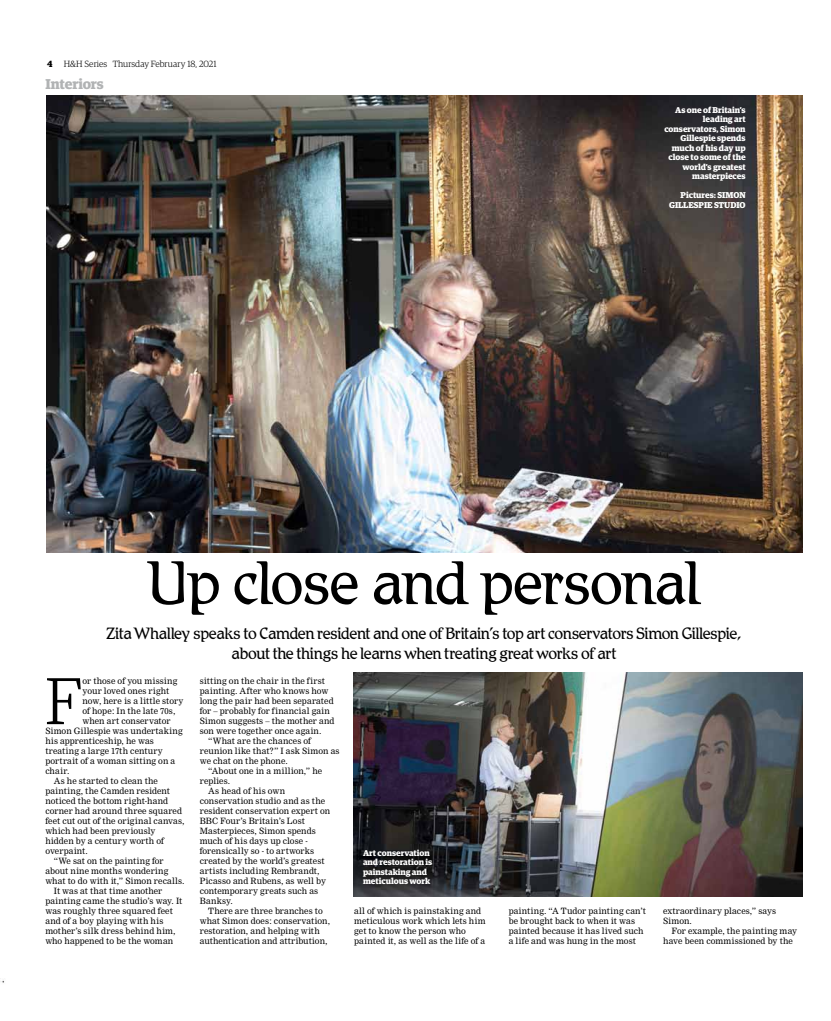
<style>
.page{position:relative;width:831px;height:1021px;background:#fff}
.page>*{position:absolute;margin:0;border:0;box-sizing:border-box;transform-origin:0 0}
.t1{font:300 66.2px "Guardian Egyp";color:#000}
.t2{font:300 60px "Romic";letter-spacing:-.025em;color:#000}
.t3{font:300 16px/20px "Romic";letter-spacing:-.03em;color:#000;text-align:center}
.t4{font:700 14.2px "Guardian Egyp";letter-spacing:-.01em;color:#b1b3b4}
.t5{font:300 9px "Guardian Egyp";color:#000}
.t6{font:8.5px/10px "Nimrod";letter-spacing:.01em;color:#000}
.t7{font:700 8.5px/9.5px "Guardian Egyp";letter-spacing:-.005em;color:#fff;text-align:right}
.s1{font-weight:700}
</style>
<div class="page">
<img style="left:46px;top:96px;width:756px;height:456px">
<img style="left:353px;top:672px;width:449px;height:224px">
<p class="t5" style="left:47px;top:58px;width:171px"><span class="s1">4</span> H&amp;H Series Thursday February 18, 2021</p>
<h3 class="t4" style="left:45px;top:73px;width:60px">Interiors</h3>
<p class="t7" style="left:664px;top:104px;width:83px">As one of Britain’s leading art conservators, Simon<br>Gillespie spends much of his day up close to some of the world’s greatest masterpieces</p>
<p class="t7" style="left:669px;top:190px;width:78px">Pictures: SIMON<br>GILLESPIE STUDIO</p>
<h2 class="t2" style="left:148px;top:546px;width:554px">Up close and personal</h2>
<h3 class="t3" style="left:106px;top:623px;width:637px">Zita Whalley speaks to Camden resident and one of Britain’s top art conservators Simon Gillespie, about the things he learns when treating great works of art</h3>
<h1 class="t1" style="left:45px;top:657px;width:39px">F</h1>
<p class="t6" style="left:82px;top:676px;width:96px">or those of you missing</p>
<p class="t6" style="left:82px;top:686px;width:88px">your loved ones right</p>
<p class="t6" style="left:82px;top:696px;width:103px">now, here is a little story</p>
<p class="t6" style="left:82px;top:706px;width:94px">of hope: In the late 70s,</p>
<p class="t6" style="left:82px;top:716px;width:90px">when art conservator</p>
<p class="t6" style="left:45px;top:726px;width:139px">Simon Gillespie was undertaking</p>
<p class="t6" style="left:45px;top:736px;width:110px">his apprenticeship, he was</p>
<p class="t6" style="left:45px;top:746px;width:119px">treating a large 17th century</p>
<p class="t6" style="left:45px;top:756px;width:131px">portrait of a woman sitting on a</p>
<p class="t6" style="left:45px;top:766px;width:26px">chair.</p>
<p class="t6" style="left:54px;top:776px;width:106px">As he started to clean the</p>
<p class="t6" style="left:45px;top:786px;width:126px">painting, the Camden resident</p>
<p class="t6" style="left:45px;top:796px;width:124px">noticed the bottom right-hand</p>
<p class="t6" style="left:45px;top:806px;width:138px">corner had around three squared</p>
<p class="t6" style="left:45px;top:816px;width:141px">feet cut out of the original canvas,</p>
<p class="t6" style="left:45px;top:826px;width:112px">which had been previously</p>
<p class="t6" style="left:45px;top:836px;width:120px">hidden by a century worth of</p>
<p class="t6" style="left:45px;top:846px;width:44px">overpaint.</p>
<p class="t6" style="left:54px;top:856px;width:111px">“We sat on the painting for</p>
<p class="t6" style="left:45px;top:866px;width:125px">about nine months wondering</p>
<p class="t6" style="left:45px;top:876px;width:141px">what to do with it,” Simon recalls.</p>
<p class="t6" style="left:54px;top:886px;width:110px">It was at that time another</p>
<p class="t6" style="left:45px;top:896px;width:138px">painting came the studio’s way. It</p>
<p class="t6" style="left:45px;top:906px;width:129px">was roughly three squared feet</p>
<p class="t6" style="left:45px;top:916px;width:119px">and of a boy playing with his</p>
<p class="t6" style="left:45px;top:926px;width:132px">mother’s silk dress behind him,</p>
<p class="t6" style="left:45px;top:936px;width:129px">who happened to be the woman</p>
<p class="t6" style="left:200px;top:676px;width:127px">sitting on the chair in the first</p>
<p class="t6" style="left:200px;top:686px;width:130px">painting. After who knows how</p>
<p class="t6" style="left:200px;top:696px;width:135px">long the pair had been separated</p>
<p class="t6" style="left:200px;top:706px;width:132px">for – probably for financial gain</p>
<p class="t6" style="left:200px;top:716px;width:136px">Simon suggests – the mother and</p>
<p class="t6" style="left:200px;top:726px;width:123px">son were together once again.</p>
<p class="t6" style="left:208px;top:736px;width:104px">“What are the chances of</p>
<p class="t6" style="left:200px;top:746px;width:141px">reunion like that?” I ask Simon as</p>
<p class="t6" style="left:200px;top:756px;width:89px">we chat on the phone.</p>
<p class="t6" style="left:208px;top:766px;width:115px">“About one in a million,” he</p>
<p class="t6" style="left:200px;top:776px;width:32px">replies.</p>
<p class="t6" style="left:208px;top:786px;width:78px">As head of his own</p>
<p class="t6" style="left:200px;top:796px;width:127px">conservation studio and as the</p>
<p class="t6" style="left:200px;top:806px;width:132px">resident conservation expert on</p>
<p class="t6" style="left:200px;top:816px;width:107px">BBC Four’s Britain’s Lost</p>
<p class="t6" style="left:200px;top:826px;width:118px">Masterpieces, Simon spends</p>
<p class="t6" style="left:200px;top:836px;width:109px">much of his days up close -</p>
<p class="t6" style="left:200px;top:846px;width:116px">forensically so - to artworks</p>
<p class="t6" style="left:200px;top:856px;width:126px">created by the world’s greatest</p>
<p class="t6" style="left:200px;top:866px;width:121px">artists including Rembrandt,</p>
<p class="t6" style="left:200px;top:876px;width:128px">Picasso and Rubens, as well by</p>
<p class="t6" style="left:200px;top:886px;width:120px">contemporary greats such as</p>
<p class="t6" style="left:200px;top:896px;width:35px">Banksy.</p>
<p class="t6" style="left:208px;top:906px;width:116px">There are three branches to</p>
<p class="t6" style="left:200px;top:916px;width:132px">what Simon does: conservation,</p>
<p class="t6" style="left:200px;top:926px;width:121px">restoration, and helping with</p>
<p class="t6" style="left:200px;top:936px;width:129px">authentication and attribution,</p>
<p class="t7" style="left:363px;top:847px;width:71px;text-align:left">Art conservation and restoration is painstaking and meticulous work</p>
<p class="t6" style="left:354px;top:906px;width:133px">all of which is painstaking and meticulous work which lets him get to know the person who painted it, as well as the life of a</p>
<p class="t6" style="left:508px;top:906px;width:139px">painting. “A Tudor painting can’t be brought back to when it was painted because it has lived such a life and was hung in the most</p>
<p class="t6" style="left:663px;top:906px;width:115px">extraordinary places,” says<br>Simon.</p>
<p class="t6" style="left:663px;top:926px;width:136px;text-indent:9px">For example, the painting may have been commissioned by the</p>
</div>
